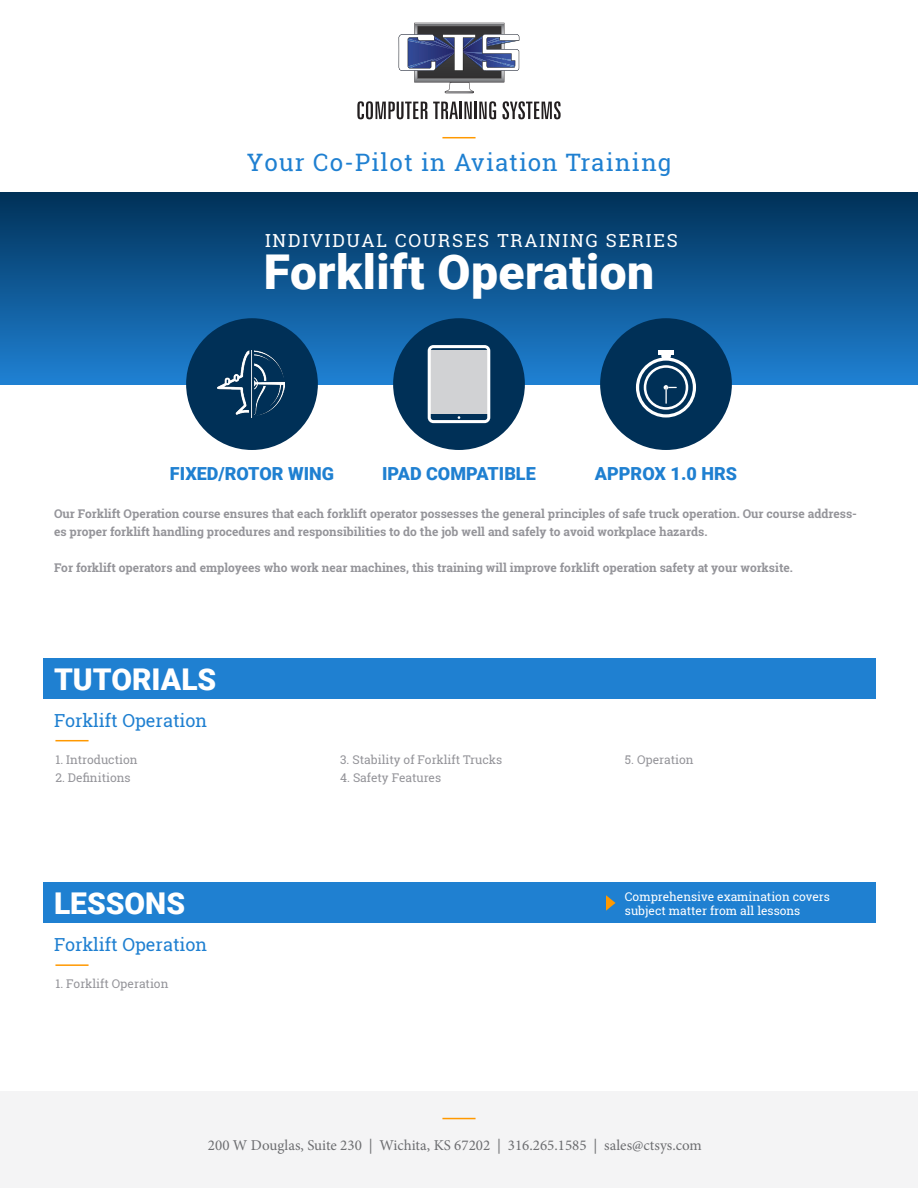
<style>
.page{position:relative;width:918px;height:1188px;background:#fff}
.page>*{position:absolute;margin:0;border:0;box-sizing:border-box;transform-origin:0 0}
.t1{font:900 48px "Roboto";letter-spacing:.01em;color:#fff}
.t2{font:900 30px "Roboto";color:#fff}
.t3{font:24px "Roboto Slab";letter-spacing:.05em;color:#1f80d1}
.t4{font:900 18px "Roboto";color:#1f80d1}
.t5{font:18px "Roboto Slab";color:#1f80d1}
.t6{font:18px "Roboto Slab";letter-spacing:.1em;color:#fff}
.t7{font:15px "Minion Pro";color:#6c6d70}
.t8{font:700 12px/18px "Roboto Slab";color:#949499}
.t9{font:12px "Roboto Slab";color:#949499}
.t10{font:12px "Roboto Slab";color:#fff}
</style>
<div class="page">
<div style="left:0;top:1091px;width:918px;height:97px;background:#f4f4f5"></div>
<div style="left:43px;top:883px;width:833px;height:40px;background:#1f80d1"></div>
<div style="left:43px;top:658px;width:833px;height:41px;background:#1f80d1"></div>
<div style="left:0;top:192px;width:918px;height:192px;background:linear-gradient(to bottom,#003157,#1f80d2)"></div>
<div style="left:186px;top:318px;width:132px;height:132px;background:#003057;border-radius:50%"></div>
<div style="left:600px;top:318px;width:132px;height:132px;background:#003057;border-radius:50%"></div>
<div style="left:393px;top:318px;width:132px;height:132px;background:#003057;border-radius:50%"></div>
<svg style="left:428px;top:345px;width:62px;height:78px;background:#c4c9ce"></svg>
<svg style="left:636px;top:355px;width:60px;height:63px"></svg>
<hr style="left:658px;top:351px;width:16px;height:4px;background:#fff">
<hr style="left:55px;top:740px;width:34px;height:1px;background:#f90">
<hr style="left:55px;top:964px;width:34px;height:2px;background:#f90">
<hr style="left:442px;top:1118px;width:34px;height:1px;background:#f90">
<hr style="left:442px;top:137px;width:34px;height:1px;background:#f90">
<svg style="left:606px;top:895px;width:10px;height:16px"></svg>
<svg style="left:357px;top:101px;width:70px;height:18px"></svg>
<svg style="left:433px;top:102px;width:39px;height:17px"></svg>
<hr style="left:474px;top:102px;width:3px;height:17px;background:#231f20">
<svg style="left:479px;top:101px;width:17px;height:18px"></svg>
<svg style="left:502px;top:101px;width:59px;height:18px"></svg>
<svg style="left:399px;top:23px;width:120px;height:70px"></svg>
<img style="left:218px;top:351px;width:66px;height:67px">
<p class="t3" style="left:247px;top:146px;width:426px">Your Co-Pilot in Aviation Training</p>
<p class="t6" style="left:265px;top:228px;width:414px">INDIVIDUAL COURSES TRAINING SERIES</p>
<p class="t1" style="left:264px;top:239px;width:392px">Forklift Operation</p>
<p class="t4" style="left:170px;top:461px;width:166px">FIXED/ROTOR WING</p>
<p class="t4" style="left:382px;top:461px;width:155px">IPAD COMPATIBLE</p>
<p class="t4" style="left:595px;top:461px;width:144px">APPROX 1.0 HRS</p>
<p class="t8" style="left:54px;top:505px;width:804px">Our Forklift Operation course ensures that each forklift operator possesses the general principles of safe truck operation. Our course address&shy;es proper forklift handling procedures and responsibilities to do the job well and safely to avoid workplace hazards.</p>
<p class="t8" style="left:54px;top:559px;width:740px">For forklift operators and employees who work near machines, this training will improve forklift operation safety at your worksite.</p>
<p class="t2" style="left:54px;top:658px;width:164px">TUTORIALS</p>
<p class="t5" style="left:54px;top:708px;width:155px">Forklift Operation</p>
<p class="t9" style="left:55px;top:751px;width:84px">1. Introduction</p>
<p class="t9" style="left:55px;top:769px;width:77px">2. Definitions</p>
<p class="t2" style="left:54px;top:883px;width:133px">LESSONS</p>
<p class="t5" style="left:54px;top:933px;width:155px">Forklift Operation</p>
<p class="t9" style="left:55px;top:976px;width:114px">1. Forklift Operation</p>
<p class="t9" style="left:340px;top:751px;width:164px">3. Stability of Forklift Trucks</p>
<p class="t9" style="left:340px;top:769px;width:103px">4. Safety Features</p>
<p class="t9" style="left:625px;top:751px;width:70px">5. Operation</p>
<p class="t10" style="left:625px;top:888px;width:207px">Comprehensive examination covers</p>
<p class="t10" style="left:625px;top:902px;width:177px">subject matter from all lessons</p>
<p class="t7" style="left:208px;top:1135px;width:495px">200 W Douglas, Suite 230 | Wichita, KS 67202 | 316.265.1585 | sales@ctsys.com</p>
</div>
